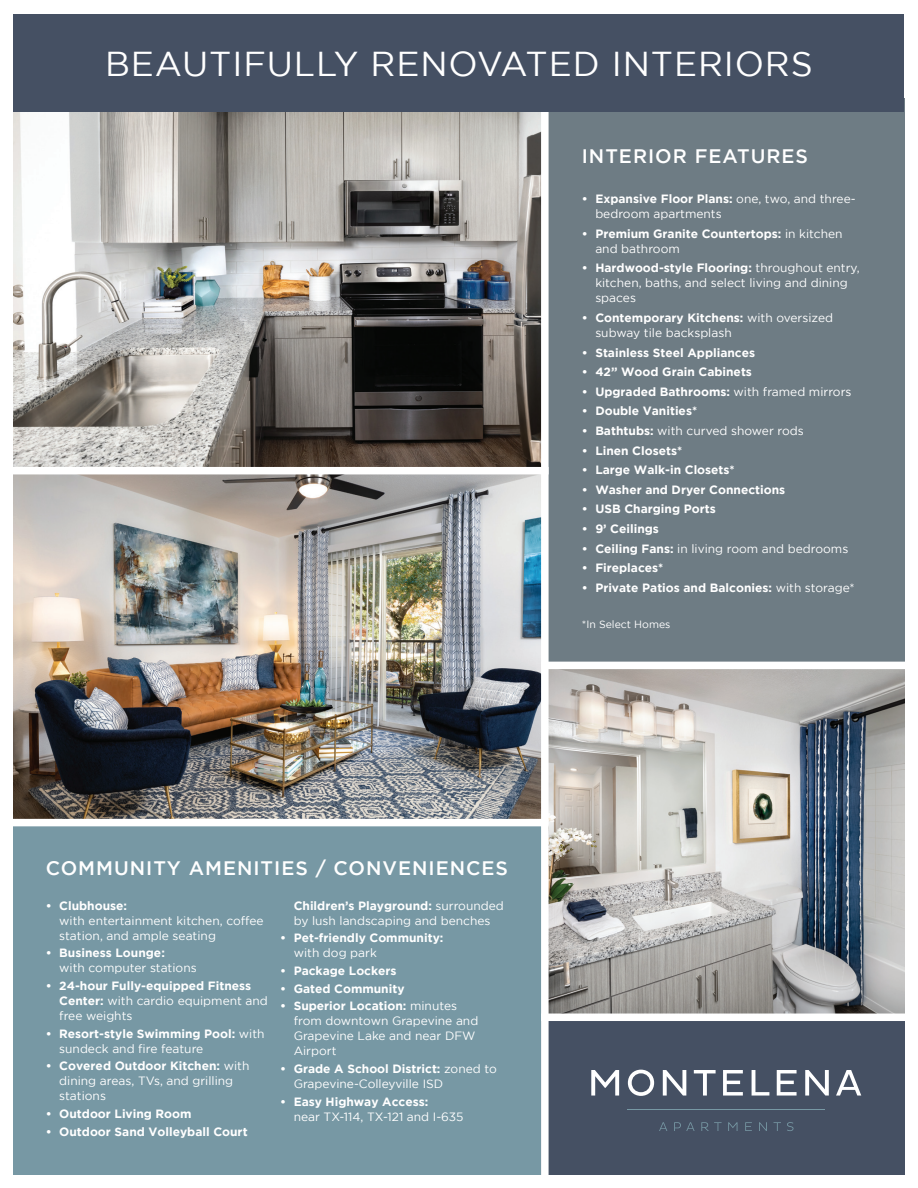
<style>
.page{position:relative;width:918px;height:1188px;background:#fff}
.page>*{position:absolute;margin:0;border:0;box-sizing:border-box;transform-origin:0 0}
.t1{font:34.5px "Gotham";letter-spacing:.025em;color:#fff}
.t2{font:500 19.5px "Gotham";letter-spacing:.05em;color:#fff}
.t3{font:12px/15px "Gotham";color:#fff}
.t4{font:700 12px/15px "Gotham";color:#fff}
.t5{font:10.5px "Gotham";color:#fff}
.s1{font-weight:700}
.s2{font-weight:400}
</style>
<div class="page">
<div style="left:14px;top:823px;width:531px;height:351px;background:#7798a4"></div>
<img style="left:14px;top:111px;width:527px;height:356px">
<img style="left:14px;top:474px;width:527px;height:345px">
<img style="left:549px;top:669px;width:355px;height:345px">
<div style="left:6px;top:819px;width:539px;height:7px;background:#fff"></div>
<div style="left:541px;top:1017px;width:363px;height:157px;background:#455063"></div>
<div style="left:545px;top:98px;width:359px;height:567px;background:#6e7c84"></div>
<div style="left:541px;top:1014px;width:371px;height:7px;background:#fff"></div>
<div style="left:541px;top:662px;width:371px;height:7px;background:#fff"></div>
<div style="left:541px;top:81px;width:8px;height:1101px;background:#fff"></div>
<div style="left:14px;top:14px;width:890px;height:97px;background:#455063"></div>
<svg style="left:591px;top:1070px;width:28px;height:26px"></svg>
<svg style="left:628px;top:1070px;width:26px;height:26px"></svg>
<svg style="left:663px;top:1070px;width:23px;height:26px"></svg>
<svg style="left:694px;top:1070px;width:22px;height:26px"></svg>
<svg style="left:723px;top:1070px;width:20px;height:26px"></svg>
<svg style="left:752px;top:1070px;width:17px;height:26px"></svg>
<svg style="left:777px;top:1070px;width:20px;height:26px"></svg>
<svg style="left:805px;top:1070px;width:24px;height:26px"></svg>
<svg style="left:836px;top:1070px;width:25px;height:26px"></svg>
<svg style="left:659px;top:1122px;width:8px;height:9px"></svg>
<svg style="left:674px;top:1122px;width:21px;height:9px"></svg>
<svg style="left:701px;top:1122px;width:21px;height:9px"></svg>
<svg style="left:728px;top:1122px;width:10px;height:9px"></svg>
<svg style="left:745px;top:1122px;width:7px;height:9px"></svg>
<svg style="left:759px;top:1122px;width:8px;height:9px"></svg>
<svg style="left:774px;top:1122px;width:7px;height:9px"></svg>
<svg style="left:787px;top:1122px;width:7px;height:9px"></svg>
<hr style="left:628px;top:1109px;width:197px;height:1px;background:#7798a4">
<p class="t1" style="left:105px;top:45px;width:709px">BEAUTIFULLY RENOVATED INTERIORS</p>
<p class="t2" style="left:582px;top:145px;width:228px">INTERIOR FEATURES</p>
<p class="t3" style="left:595px;top:191px;width:262px;text-indent:-14px"><span class="s1">• Expansive Floor Plans:</span> one, two, and three&shy;bedroom apartments</p>
<p class="t4" style="left:595px;top:226px;width:249px;text-indent:-14px">• Premium Granite Countertops: <span class="s2">in kitchen and bathroom</span></p>
<p class="t3" style="left:595px;top:261px;width:266px;text-indent:-14px"><span class="s1">• Hardwood-style Flooring:</span> throughout entry, kitchen, baths, and select living and dining spaces</p>
<p class="t3" style="left:595px;top:310px;width:239px;text-indent:-14px"><span class="s1">• Contemporary Kitchens:</span> with oversized subway tile backsplash</p>
<p class="t4" style="left:582px;top:345px;width:175px">• Stainless Steel Appliances</p>
<p class="t4" style="left:582px;top:364px;width:172px">• 42” Wood Grain Cabinets</p>
<p class="t4" style="left:582px;top:384px;width:271px">• Upgraded Bathrooms: <span class="s2">with framed mirrors</span></p>
<p class="t4" style="left:582px;top:403px;width:117px">• Double Vanities*</p>
<p class="t3" style="left:582px;top:423px;width:223px"><span class="s1">• Bathtubs:</span> with curved shower rods</p>
<p class="t4" style="left:582px;top:443px;width:102px">• Linen Closets*</p>
<p class="t4" style="left:582px;top:462px;width:154px">• Large Walk-in Closets*</p>
<p class="t4" style="left:582px;top:482px;width:205px">• Washer and Dryer Connections</p>
<p class="t4" style="left:582px;top:501px;width:135px">• USB Charging Ports</p>
<p class="t4" style="left:582px;top:521px;width:79px">• 9’ Ceilings</p>
<p class="t3" style="left:582px;top:541px;width:268px"><span class="s1">• Ceiling Fans:</span> in living room and bedrooms</p>
<p class="t4" style="left:582px;top:560px;width:83px">• Fireplaces*</p>
<p class="t4" style="left:582px;top:580px;width:274px">• Private Patios and Balconies: <span class="s2">with storage*</span></p>
<p class="t5" style="left:582px;top:618px;width:90px">*In Select Homes</p>
<p class="t2" style="left:46px;top:857px;width:464px">COMMUNITY AMENITIES / CONVENIENCES</p>
<p class="t3" style="left:59px;top:898px;width:206px;text-indent:-13px"><span class="s1">• Clubhouse:<br></span>with entertainment kitchen, coffee station, and ample seating</p>
<p class="t3" style="left:59px;top:945px;width:139px;text-indent:-13px"><span class="s1">• Business Lounge:<br></span>with computer stations</p>
<p class="t4" style="left:59px;top:978px;width:210px;text-indent:-13px">• 24-hour Fully-equipped Fitness<br>Center: <span class="s2">with cardio equipment and free weights</span></p>
<p class="t4" style="left:59px;top:1026px;width:207px;text-indent:-13px">• Resort-style Swimming Pool: <span class="s2">with sundeck and fire feature</span></p>
<p class="t3" style="left:59px;top:1059px;width:192px;text-indent:-13px"><span class="s1">• Covered Outdoor Kitchen:</span> with dining areas, TVs, and grilling stations</p>
<p class="t4" style="left:46px;top:1106px;width:147px">• Outdoor Living Room</p>
<p class="t4" style="left:46px;top:1124px;width:203px">• Outdoor Sand Volleyball Court</p>
<p class="t3" style="left:294px;top:898px;width:212px"><span class="s1">Children’s Playground:</span> surrounded by lush landscaping and benches</p>
<p class="t4" style="left:294px;top:930px;width:151px;text-indent:-14px">• Pet-friendly Community: <span class="s2">with dog park</span></p>
<p class="t4" style="left:280px;top:963px;width:118px">• Package Lockers</p>
<p class="t4" style="left:280px;top:981px;width:126px">• Gated Community</p>
<p class="t3" style="left:294px;top:999px;width:186px;text-indent:-14px"><span class="s1">• Superior Location:</span> minutes from downtown Grapevine and<br>Grapevine Lake and near DFW<br>Airport</p>
<p class="t3" style="left:294px;top:1061px;width:205px;text-indent:-14px"><span class="s1">• Grade A School District:</span> zoned to<br>Grapevine-Colleyville ISD</p>
<p class="t3" style="left:294px;top:1094px;width:171px;text-indent:-14px"><span class="s1">• Easy Highway Access:<br></span>near TX-114, TX-121 and I-635</p>
</div>
